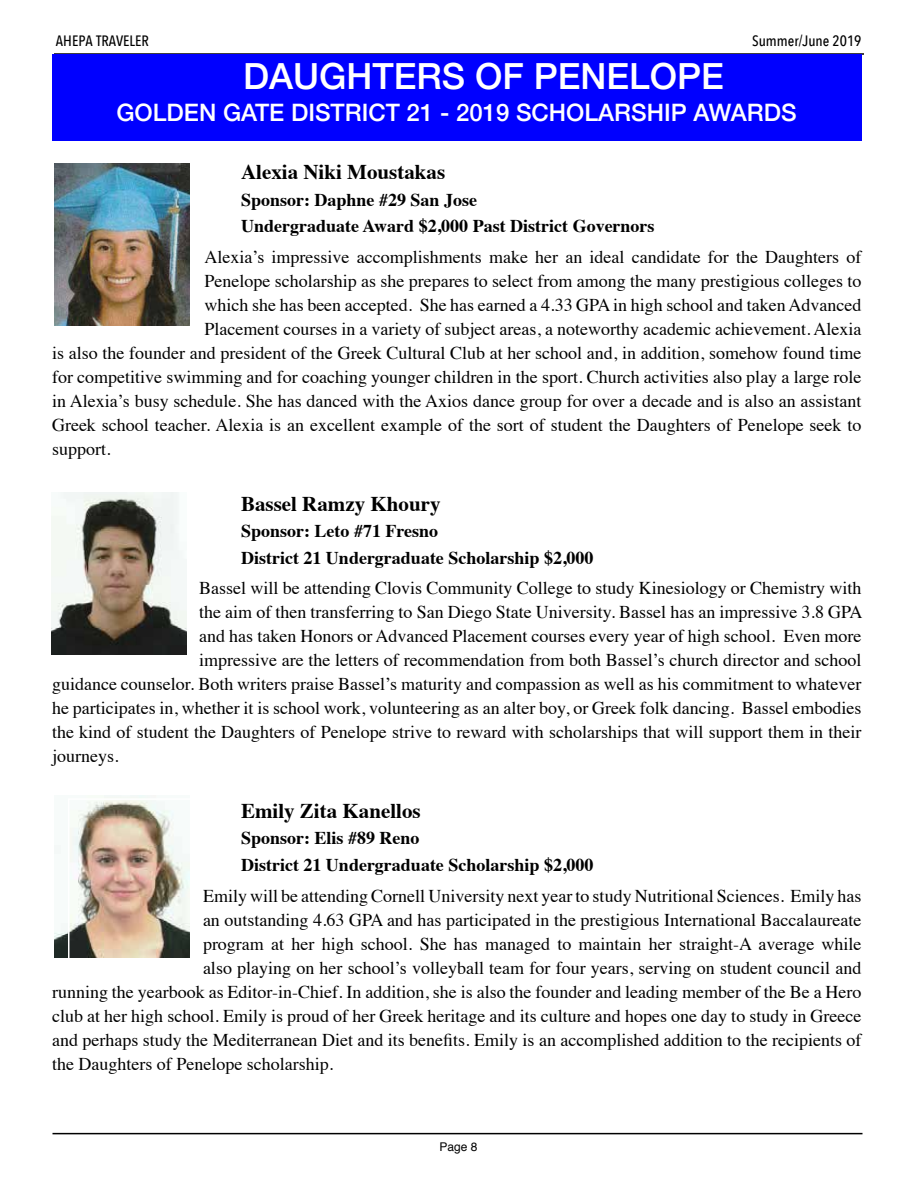
<style>
.page{position:relative;width:918px;height:1188px;background:#fff}
.page>*{position:absolute;margin:0;border:0;box-sizing:border-box;transform-origin:0 0}
.t1{font:500 36px "Helvetica Neue";color:#fff}
.t2{font:500 24px "Helvetica Neue";color:#fff}
.t3{font:700 21px "Times";color:#000}
.t4{font:18px "Times";color:#000}
.t5{font:700 18px/26.4px "Times";color:#000}
.t6{font:500 15px "Avenir Next Condensed";color:#000}
.t7{font:12px "Helvetica";color:#000}
</style>
<div class="page">
<hr style="left:54px;top:53px;width:810px;height:2px;background:#000">
<hr style="left:52px;top:1133px;width:810px;height:1px;background:#000">
<div style="left:52px;top:54px;width:810px;height:86px;background:#00f"></div>
<img style="left:54px;top:795px;width:135px;height:162px">
<img style="left:52px;top:492px;width:135px;height:162px">
<img style="left:54px;top:164px;width:135px;height:162px">
<div style="left:68px;top:798px;width:135px;height:162px;border:2px solid #fff"></div>
<p class="t6" style="left:56px;top:31px;width:94px">AHEPA TRAVELER</p>
<p class="t6" style="left:752px;top:31px;width:111px">Summer/June 2019</p>
<h1 class="t1" style="left:243px;top:47px;width:482px">DAUGHTERS OF PENELOPE</h1>
<h2 class="t2" style="left:116px;top:93px;width:682px">GOLDEN GATE DISTRICT 21 - 2019 SCHOLARSHIP AWARDS</h2>
<p class="t3" style="left:241px;top:152px;width:206px">Alexia Niki Moustakas</p>
<p class="t5" style="left:241px;top:185px;width:415px">Sponsor: Daphne #29 San Jose<br>Undergraduate Award $2,000 Past District Governors</p>
<p class="t4" style="left:204px;top:240px;width:659px">Alexia’s impressive accomplishments make her an ideal candidate for the Daughters of</p>
<p class="t4" style="left:204px;top:264px;width:659px">Penelope scholarship as she prepares to select from among the many prestigious colleges to</p>
<p class="t4" style="left:204px;top:288px;width:659px">which she has been accepted. She has earned a 4.33 GPA in high school and taken Advanced</p>
<p class="t4" style="left:204px;top:312px;width:659px">Placement courses in a variety of subject areas, a noteworthy academic achievement. Alexia</p>
<p class="t4" style="left:52px;top:336px;width:811px">is also the founder and president of the Greek Cultural Club at her school and, in addition, somehow found time</p>
<p class="t4" style="left:52px;top:360px;width:811px">for competitive swimming and for coaching younger children in the sport. Church activities also play a large role</p>
<p class="t4" style="left:52px;top:384px;width:811px">in Alexia’s busy schedule. She has danced with the Axios dance group for over a decade and is also an assistant</p>
<p class="t4" style="left:52px;top:408px;width:811px">Greek school teacher. Alexia is an excellent example of the sort of student the Daughters of Penelope seek to</p>
<p class="t4" style="left:52px;top:432px;width:60px">support.</p>
<p class="t3" style="left:241px;top:484px;width:201px">Bassel Ramzy Khoury</p>
<p class="t5" style="left:241px;top:516px;width:354px">Sponsor: Leto #71 Fresno<br>District 21 Undergraduate Scholarship $2,000</p>
<p class="t4" style="left:199px;top:571px;width:664px">Bassel will be attending Clovis Community College to study Kinesiology or Chemistry with</p>
<p class="t4" style="left:199px;top:595px;width:665px">the aim of then transferring to San Diego State University. Bassel has an impressive 3.8 GPA</p>
<p class="t4" style="left:199px;top:619px;width:664px">and has taken Honors or Advanced Placement courses every year of high school. Even more</p>
<p class="t4" style="left:199px;top:643px;width:664px">impressive are the letters of recommendation from both Bassel’s church director and school</p>
<p class="t4" style="left:52px;top:667px;width:811px">guidance counselor. Both writers praise Bassel’s maturity and compassion as well as his commitment to whatever</p>
<p class="t4" style="left:52px;top:691px;width:811px">he participates in, whether it is school work, volunteering as an alter boy, or Greek folk dancing. Bassel embodies</p>
<p class="t4" style="left:52px;top:715px;width:811px">the kind of student the Daughters of Penelope strive to reward with scholarships that will support them in their</p>
<p class="t4" style="left:52px;top:739px;width:68px">journeys.</p>
<p class="t3" style="left:241px;top:791px;width:181px">Emily Zita Kanellos</p>
<p class="t5" style="left:241px;top:823px;width:354px">Sponsor: Elis #89 Reno<br>District 21 Undergraduate Scholarship $2,000</p>
<p class="t4" style="left:203px;top:879px;width:660px">Emily will be attending Cornell University next year to study Nutritional Sciences. Emily has</p>
<p class="t4" style="left:203px;top:903px;width:660px">an outstanding 4.63 GPA and has participated in the prestigious International Baccalaureate</p>
<p class="t4" style="left:203px;top:927px;width:660px">program at her high school. She has managed to maintain her straight-A average while</p>
<p class="t4" style="left:203px;top:951px;width:660px">also playing on her school’s volleyball team for four years, serving on student council and</p>
<p class="t4" style="left:52px;top:975px;width:811px">running the yearbook as Editor-in-Chief. In addition, she is also the founder and leading member of the Be a Hero</p>
<p class="t4" style="left:52px;top:999px;width:811px">club at her high school. Emily is proud of her Greek heritage and its culture and hopes one day to study in Greece</p>
<p class="t4" style="left:52px;top:1023px;width:811px">and perhaps study the Mediterranean Diet and its benefits. Emily is an accomplished addition to the recipients of</p>
<p class="t4" style="left:52px;top:1047px;width:283px">the Daughters of Penelope scholarship.</p>
<p class="t7" style="left:439px;top:1138px;width:40px">Page 8</p>
</div>
